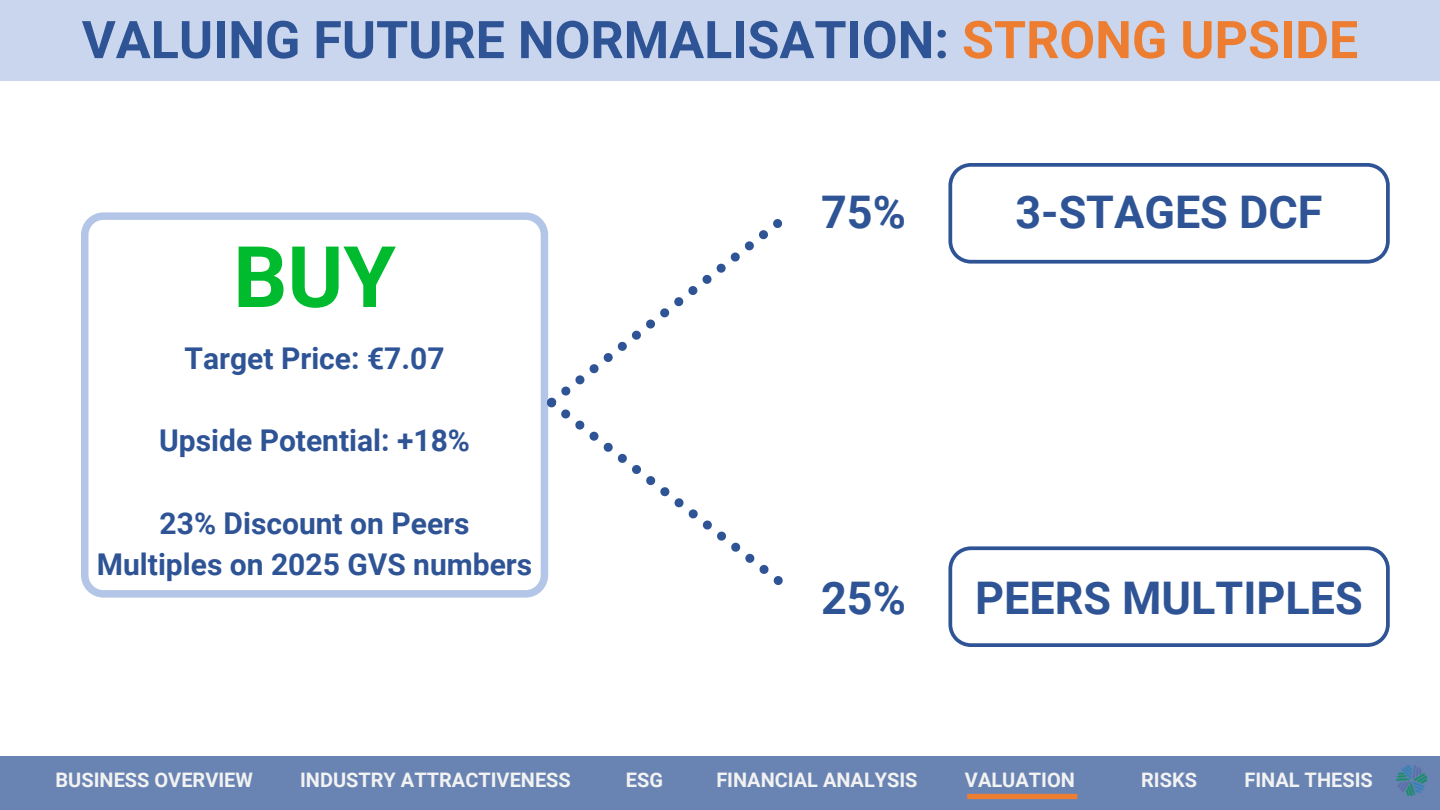
<style>
.page{position:relative;width:1440px;height:810px;background:#fff}
.page>*{position:absolute;margin:0;border:0;box-sizing:border-box;transform-origin:0 0}
.t1{font:700 85px "Roboto";color:#00bb2d}
.t2{font:700 52px "Roboto";color:#2f5496}
.t3{font:700 45px "Roboto";color:#2f5496}
.t4{font:700 30px/41.2px "Roboto";color:#2f5496;text-align:center}
.t5{font:700 20px "Roboto";color:#f2f2f2}
.s1{color:#ed7d31}
</style>
<div class="page">
<div style="left:0;top:756px;width:1440px;height:54px;background:#6984b3"></div>
<div style="left:0;top:0;width:1440px;height:81px;background:#c9d6ed"></div>
<svg style="left:81px;top:212px;width:464px;height:386px"></svg>
<svg style="left:948px;top:163px;width:441px;height:100px"></svg>
<svg style="left:948px;top:546px;width:441px;height:101px"></svg>
<img style="left:1397px;top:766px;width:30px;height:30px">
<svg style="left:545px;top:219px;width:238px;height:367px"></svg>
<div style="left:967px;top:794px;width:110px;height:5px;background:#ed7d31"></div>
<h2 class="t2" style="left:82px;top:10px;width:1278px">VALUING FUTURE NORMALISATION: <span class="s1">STRONG UPSIDE</span></h2>
<h1 class="t1" style="left:233px;top:228px;width:164px">BUY</h1>
<h3 class="t4" style="left:185px;top:338px;width:262px">Target Price: €7.07</h3>
<h3 class="t4" style="left:159px;top:420px;width:312px">Upside Potential: +18%</h3>
<h3 class="t4" style="left:97px;top:503px;width:437px">23% Discount on Peers<br>Multiples on 2025 GVS numbers</h3>
<h3 class="t3" style="left:821px;top:187px;width:86px">75%</h3>
<h3 class="t3" style="left:1015px;top:187px;width:308px">3-STAGES DCF</h3>
<h3 class="t3" style="left:821px;top:572px;width:86px">25%</h3>
<h3 class="t3" style="left:975px;top:572px;width:389px">PEERS MULTIPLES</h3>
<p class="t5" style="left:56px;top:769px;width:199px">BUSINESS OVERVIEW</p>
<p class="t5" style="left:300px;top:769px;width:272px">INDUSTRY ATTRACTIVENESS</p>
<p class="t5" style="left:626px;top:769px;width:39px">ESG</p>
<p class="t5" style="left:716px;top:769px;width:203px">FINANCIAL ANALYSIS</p>
<p class="t5" style="left:965px;top:769px;width:112px">VALUATION</p>
<p class="t5" style="left:1141px;top:769px;width:57px">RISKS</p>
<p class="t5" style="left:1245px;top:769px;width:130px">FINAL THESIS</p>
</div>
